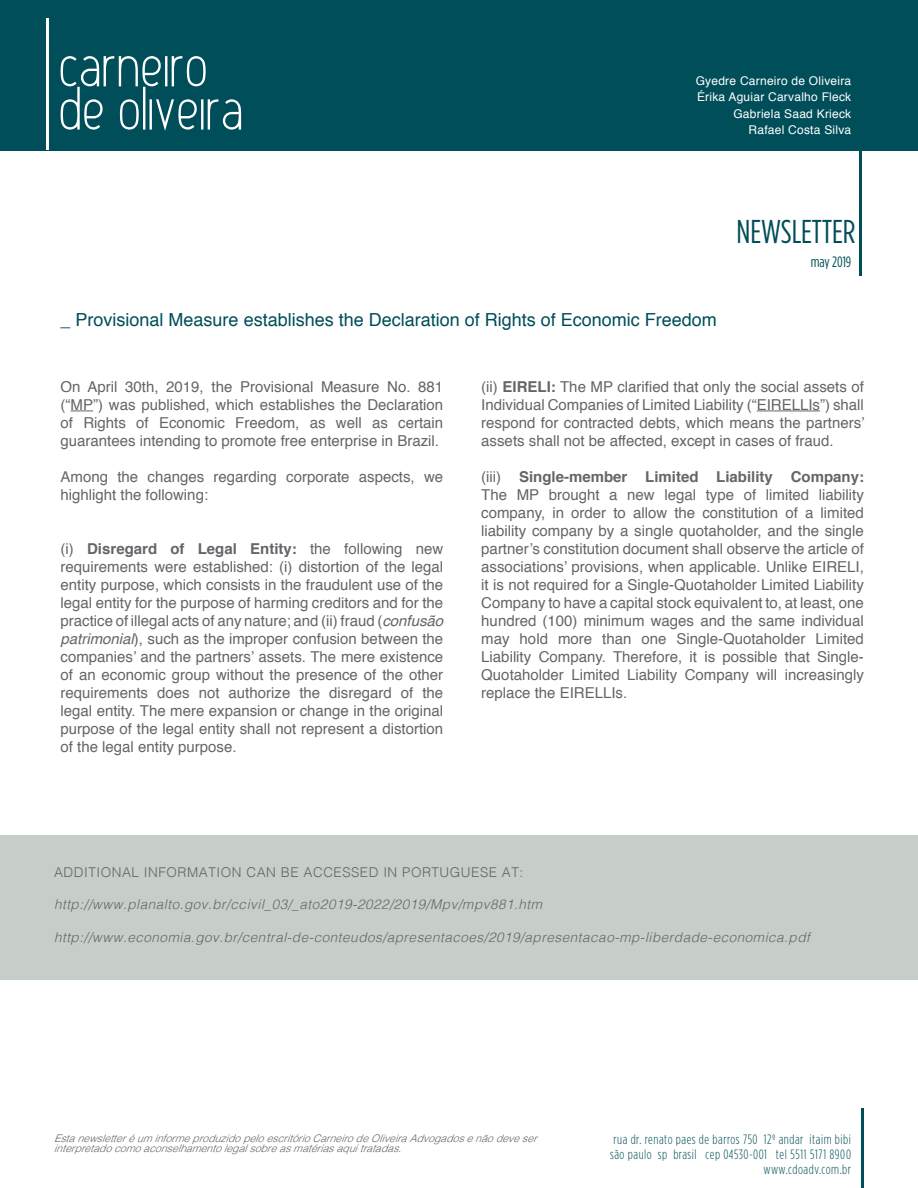
<style>
.page{position:relative;width:918px;height:1188px;background:#fff}
.page>*{position:absolute;margin:0;border:0;box-sizing:border-box;transform-origin:0 0}
.t1{font:33px "Gotham Condensed";color:#004e59}
.t2{font:18px "Helvetica";color:#004e59}
.t3{font:15px/18px "Helvetica";color:#636569;text-align:justify}
.t4{font:15px "Gotham Condensed";color:#004e59}
.t5{font:italic 300 13.5px "Helvetica";letter-spacing:.04em;color:#636569}
.t6{font:300 13.5px/15px "Gotham Condensed";letter-spacing:.04em;color:#004e59;text-align:right}
.t7{font:300 13.5px "Helvetica";letter-spacing:.04em;color:#636569}
.t8{font:12px/16.5px "Helvetica";letter-spacing:.02em;color:#fff;text-align:right}
.t9{font:italic 300 10.5px/10.5px "Helvetica";color:#636569}
.s1{font-weight:700}
.s2{font-style:italic}
</style>
<div class="page">
<div style="left:0;top:0;width:918px;height:150px;background:#004e59"></div>
<hr style="left:47px;top:18px;width:2px;height:132px;background:#fff">
<svg style="left:61px;top:56px;width:180px;height:75px"></svg>
<hr style="left:862px;top:1108px;width:2px;height:80px;background:#004e59">
<hr style="left:860px;top:144px;width:2px;height:131px;background:#004e59">
<div style="left:0;top:836px;width:918px;height:144px;background:#c6cec7"></div>
<svg style="left:71px;top:411px;width:22px;height:1px"></svg>
<hr style="left:757px;top:411px;width:63px;height:1px;background:#636569">
<p class="t8" style="left:696px;top:73px;width:157px">Gyedre Carneiro de Oliveira<br>Érika Aguiar Carvalho Fleck<br>Gabriela Saad Krieck<br>Rafael Costa Silva</p>
<h1 class="t1" style="left:736px;top:213px;width:121px">NEWSLETTER</h1>
<p class="t2" style="left:61px;top:306px;width:658px">_ Provisional Measure establishes the Declaration of Rights of Economic Freedom</p>
<p class="t4" style="left:811px;top:253px;width:42px">may 2019</p>
<p class="t3" style="left:61px;top:378px;width:384px">On April 30th, 2019, the Provisional Measure No. 881 (“MP”) was published, which establishes the Declaration of Rights of Economic Freedom, as well as certain guarantees intending to promote free enterprise in Brazil.</p>
<p class="t3" style="left:61px;top:468px;width:384px">Among the changes regarding corporate aspects, we highlight the following:</p>
<p class="t3" style="left:61px;top:540px;width:384px">(i) <span class="s1">Disregard of Legal Entity:</span> the following new requirements were established: (i) distortion of the legal entity purpose, which consists in the fraudulent use of the legal entity for the purpose of harming creditors and for the practice of illegal acts of any nature; and (ii) fraud (<span class="s2">confusão patrimonial</span>), such as the improper confusion between the companies’ and the partners’ assets. The mere existence of an economic group without the presence of the other requirements does not authorize the disregard of the legal entity. The mere expansion or change in the original purpose of the legal entity shall not represent a distortion of the legal entity purpose.</p>
<p class="t3" style="left:481px;top:378px;width:385px">(ii) <span class="s1">EIRELI:</span> The MP clarified that only the social assets of Individual Companies of Limited Liability (“EIRELLIs”) shall respond for contracted debts, which means the partners’ assets shall not be affected, except in cases of fraud.</p>
<p class="t3" style="left:481px;top:468px;width:384px">(iii) <span class="s1">Single-member Limited Liability Company:<br></span>The MP brought a new legal type of limited liability company, in order to allow the constitution of a limited liability company by a single quotaholder, and the single partner’s constitution document shall observe the article of associations’ provisions, when applicable. Unlike EIRELI, it is not required for a Single-Quotaholder Limited Liability Company to have a capital stock equivalent to, at least, one hundred (100) minimum wages and the same individual may hold more than one Single-Quotaholder Limited Liability Company. Therefore, it is possible that Single-Quotaholder Limited Liability Company will increasingly replace the EIRELLIs.</p>
<p class="t7" style="left:54px;top:860px;width:471px">ADDITIONAL INFORMATION CAN BE ACCESSED IN PORTUGUESE AT:</p>
<p class="t5" style="left:54px;top:893px;width:490px">http://www.planalto.gov.br/ccivil_03/_ato2019-2022/2019/Mpv/mpv881.htm</p>
<p class="t5" style="left:54px;top:925px;width:757px">http://www.economia.gov.br/central-de-conteudos/apresentacoes/2019/apresentacao-mp-liberdade-economica.pdf</p>
<p class="t9" style="left:54px;top:1132px;width:487px">Esta newsletteré um informe produzido pelo escritório Carneiro de Oliveira Advogados e não deve ser interpretado como aconselhamento legal sobre as matérias aqui tratadas.</p>
<p class="t6" style="left:610px;top:1132px;width:242px">rua dr. renato paes de barros 750 12º andar itaim bibi são paulo sp brasil cep 04530-001 tel 5511 5171 8900 www.cdoadv.com.br</p>
</div>
